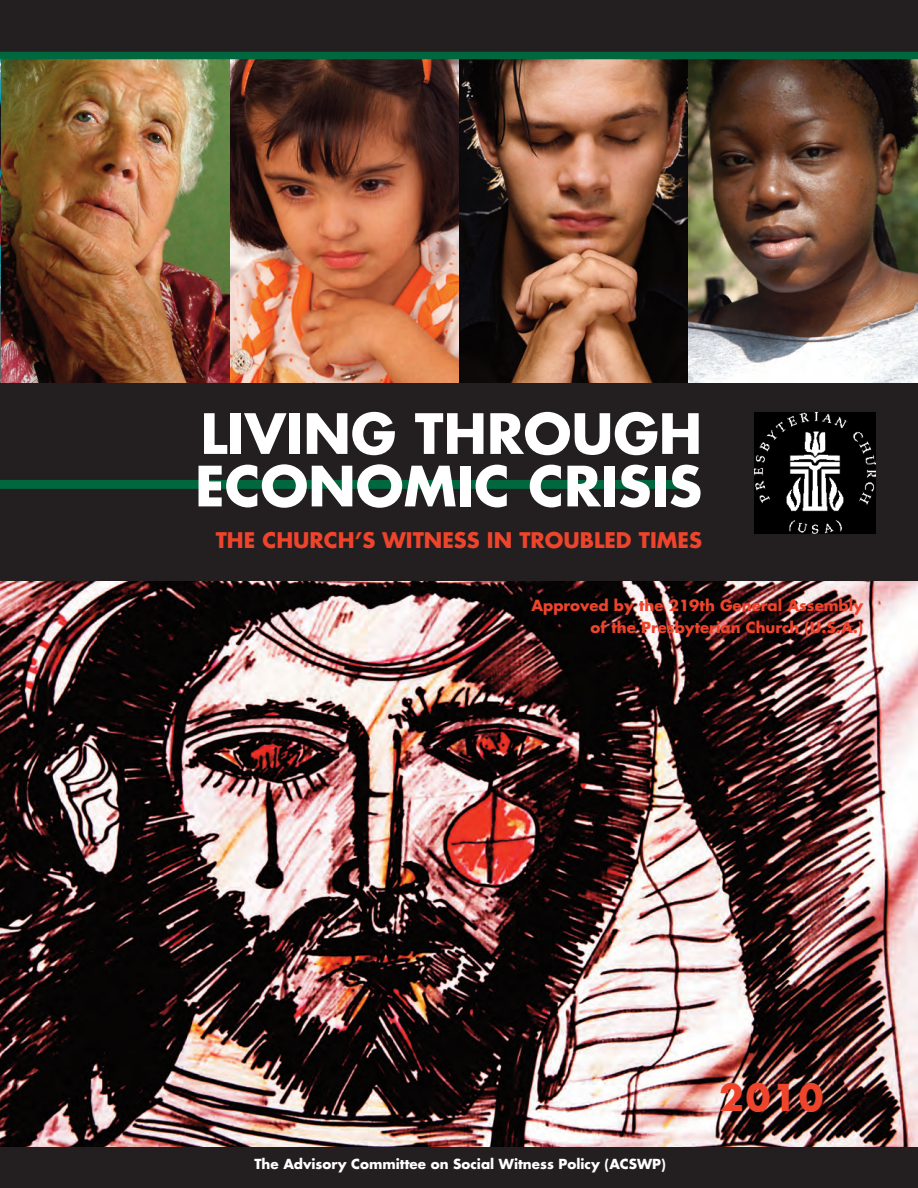
<style>
.page{position:relative;width:918px;height:1188px;background:#fff}
.page>*{position:absolute;margin:0;border:0;box-sizing:border-box;transform-origin:0 0}
.t1{font:700 54px/52.5px "Futura";color:#fff}
.t2{font:700 36px "Futura";color:#ef442c}
.t3{font:700 21px "Futura";color:#ef442c}
.t4{font:700 15px/22.5px "Futura";color:#ef442c;text-align:right}
.t5{font:700 13.5px "Futura";color:#fff}
</style>
<div class="page">
<img style="left:0;top:59px;width:1px;height:324px">
<img style="left:229px;top:59px;width:230px;height:324px">
<img style="left:1px;top:59px;width:228px;height:324px">
<img style="left:0;top:580px;width:918px;height:568px">
<div style="left:0;top:1148px;width:918px;height:40px;background:#231f20"></div>
<img style="left:459px;top:59px;width:459px;height:324px">
<div style="left:0;top:383px;width:918px;height:197px;background:#231f20"></div>
<div style="left:0;top:0;width:918px;height:52px;background:#231f20"></div>
<img style="left:755px;top:413px;width:120px;height:120px">
<div style="left:0;top:480px;width:688px;height:9px;background:#00673e"></div>
<div style="left:0;top:52px;width:918px;height:7px;background:#00673e"></div>
<h1 class="t1" style="left:195px;top:412px;width:509px">LIVING THROUGH<br>ECONOMIC CRISIS</h1>
<h3 class="t3" style="left:216px;top:531px;width:488px">THE CHURCH’S WITNESS IN TROUBLED TIMES</h3>
<p class="t4" style="left:531px;top:595px;width:333px">Approved by the 219th General Assembly of the Presbyterian Church (U.S.A.)</p>
<p class="t5" style="left:254px;top:1158px;width:413px">The Advisory Committee on Social Witness Policy (ACSWP)</p>
<h2 class="t2" style="left:719px;top:1081px;width:106px">2010</h2>
</div>
